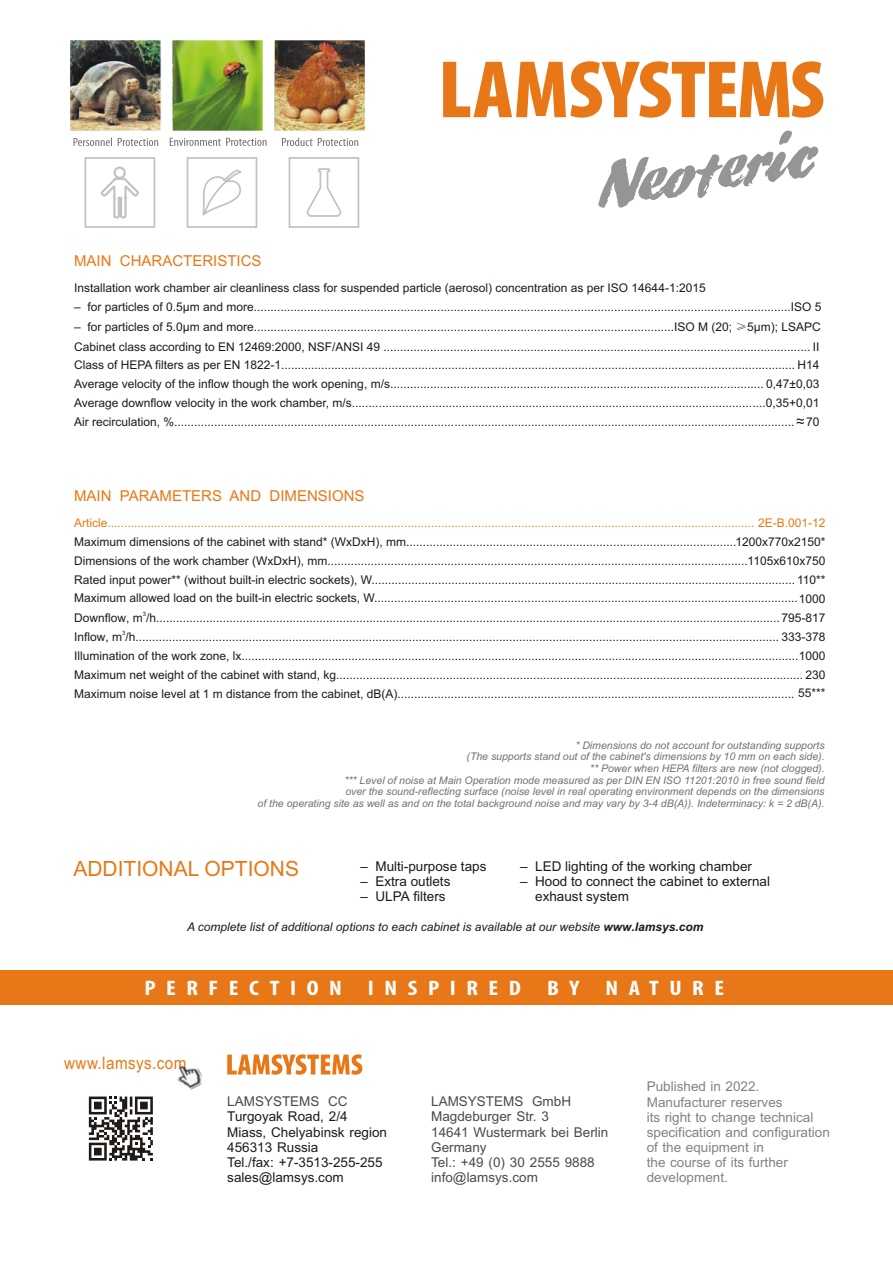
<style>
.page{position:relative;width:893px;height:1263px;background:#fff}
.page>*{position:absolute;margin:0;border:0;box-sizing:border-box;transform-origin:0 0}
.t1{font:700 condensed 21px "Myriad Pro";letter-spacing:.425em;color:#fff;scale:1.17 1}
.t2{font:21px "Arial";color:#e87817}
.t3{font:17.1px "Arial";letter-spacing:.03em;color:#e87817;scale:.89 1}
.t4{font:15px "Arial";color:#e87817}
.t5{font:13.5px/15.1px "Arial";color:#1f1a17}
.t6{font:13.5px/15.1px "Arial";color:#828282}
.t7{font:13.5px/15.1px "Arial";color:#4d4a47}
.t8{font:12px/18.8px "Arial";color:#1f1a17;text-align:justify}
.t9{font:12px "Arial";color:#e87817}
.t10{font:italic 12px "Arial";color:#1f1a17}
.t11{font:italic 10.5px/11.7px "Arial";color:#737070;text-align:right}
.t12{font:6px "Arial";color:#1f1a17}
.s1{font-family:"Adobe Fangsong Std"}
.s2{font-weight:700}
</style>
<div class="page">
<div style="left:0;top:970px;width:893px;height:35px;background:#e87817"></div>
<svg style="left:443px;top:61px;width:380px;height:57px"></svg>
<img style="left:71px;top:40px;width:294px;height:90px">
<svg style="left:73px;top:138px;width:85px;height:8px"></svg>
<svg style="left:282px;top:138px;width:76px;height:8px"></svg>
<svg style="left:170px;top:138px;width:97px;height:8px"></svg>
<svg style="left:598px;top:131px;width:220px;height:77px"></svg>
<div style="left:85px;top:157px;width:70px;height:71px;border:2px solid #c2c2c2"></div>
<svg style="left:100px;top:166px;width:39px;height:53px"></svg>
<div style="left:289px;top:157px;width:70px;height:71px;border:2px solid #c2c2c2"></div>
<svg style="left:306px;top:168px;width:35px;height:49px"></svg>
<div style="left:187px;top:157px;width:70px;height:71px;border:2px solid #c2c2c2"></div>
<svg style="left:202px;top:169px;width:40px;height:47px"></svg>
<svg style="left:797px;top:418px;width:7px;height:6px"></svg>
<svg style="left:89px;top:1096px;width:64px;height:64px"></svg>
<svg style="left:227px;top:1054px;width:135px;height:21px"></svg>
<img style="left:177px;top:1064px;width:25px;height:26px">
<p class="t4" style="left:74px;top:255px;width:189px">MAIN CHARACTERISTICS</p>
<p class="t8" style="left:74px;top:280px;width:633px">Installation work chamber air cleanliness class for suspended particle (aerosol) concentration as per ISO 14644-1:2015</p>
<p class="t8" style="left:74px;top:298px;width:749px">– for particles of 0.5µm and more.................................................................................................................................................................ISO 5</p>
<p class="t8" style="left:74px;top:318px;width:748px">– for particles of 5.0µm and more..............................................................................................................................ISO M (20; <span class="s1">≥</span>5µm); LSAPC Cabinet class according to ЕN 12469:2000, NSF/ANSI 49 ................................................................................................................................ II Class of HEPA filters as per EN 1822-1.......................................................................................................................................................... Н14<br>Average velocity of the inflow though the work opening, m/s................................................................................................................ 0,47±0,03<br>Average downflow velocity in the work chamber, m/s............................................................................................................................0,35+0,01<br>Air recirculation, %..........................................................................................................................................................................................</p>
<p class="t8" style="left:806px;top:413px;width:15px">70</p>
<p class="t4" style="left:74px;top:490px;width:292px">MAIN PARAMETERS AND DIMENSIONS</p>
<p class="t9" style="left:74px;top:518px;width:753px">Article.................................................................................................................................................................................................. 2Е-B.001-12</p>
<p class="t8" style="left:74px;top:533px;width:753px">Maximum dimensions of the cabinet with stand* (WхDхH), mm...................................................................................................1200х770х2150* Dimensions of the work chamber (WхDхH), mm..............................................................................................................................1105х610х750<br>Rated input power** (without built-in electric sockets), W...............................................................................................................................110** Maximum allowed load on the built-in electric sockets, W...............................................................................................................................1000</p>
<p class="t12" style="left:143px;top:611px;width:5px">3</p>
<p class="t8" style="left:74px;top:609px;width:753px">Downflow, m /h...........................................................................................................................................................................................795-817</p>
<p class="t12" style="left:122px;top:631px;width:5px">3</p>
<p class="t8" style="left:74px;top:629px;width:753px">Inflow, m /h................................................................................................................................................................................................. 333-378<br>Illumination of the work zone, lx.......................................................................................................................................................................1000<br>Maximum net weight of the cabinet with stand, kg............................................................................................................................................ 230<br>Maximum noise level at 1 m distance from the cabinet, dB(A)....................................................................................................................... 55***</p>
<p class="t11" style="left:258px;top:740px;width:568px">* Dimensions do not account for outstanding supports<br>(The supports stand out of the cabinet's dimensions by 10 mm on each side).<br>** Power when HEPA filters are new (not clogged).<br>*** Level of noise at Main Operation mode measured as per DIN EN ISO 11201:2010 in free sound field<br>over the sound-reflecting surface (noise level in real operating environment depends on the dimensions<br>of the operating site as well as and on the total background noise and may vary by 3-4 dB(A)). Indeterminacy: k = 2 dB(A).</p>
<h1 class="t2" style="left:73px;top:860px;width:227px">ADDITIONAL OPTIONS</h1>
<p class="t5" style="left:360px;top:859px;width:128px">– Multi-purpose taps</p>
<p class="t5" style="left:360px;top:874px;width:92px">– Extra outlets</p>
<p class="t5" style="left:360px;top:890px;width:87px">– ULPA filters</p>
<p class="t5" style="left:520px;top:859px;width:233px">– LED lighting of the working chamber</p>
<p class="t5" style="left:535px;top:875px;width:236px;text-indent:-15px">– Hood to connect the cabinet to external exhaust system</p>
<p class="t10" style="left:187px;top:922px;width:518px">A complete list of additional options to each cabinet is available at our website <span class="s2">www.lamsys.com</span></p>
<h1 class="t1" style="left:145px;top:979px;width:497px">PERFECTION INSPIRED BY NATURE</h1>
<h2 class="t3" style="left:64px;top:1057px;width:139px">www.lamsys.com</h2>
<p class="t7" style="left:227px;top:1095px;width:122px">LAMSYSTEMS CC</p>
<p class="t7" style="left:431px;top:1095px;width:179px">LAMSYSTEMS GmbH<br>Magdeburger Str. 3<br>14641 Wustermark bei Berlin<br>Germany<br>Tel.: +49 (0) 30 2555 9888 info@lamsys.com</p>
<p class="t5" style="left:227px;top:1110px;width:161px">Turgoyak Road, 2/4<br>Miass, Chelyabinsk region<br>456313 Russia<br>Tel./fax: +7-3513-255-255 sales@lamsys.com</p>
<p class="t6" style="left:647px;top:1080px;width:185px">Published in 2022.<br>Manufacturer reserves<br>its right to change technical specification and configuration of the equipment in<br>the course of its further development.</p>
</div>
